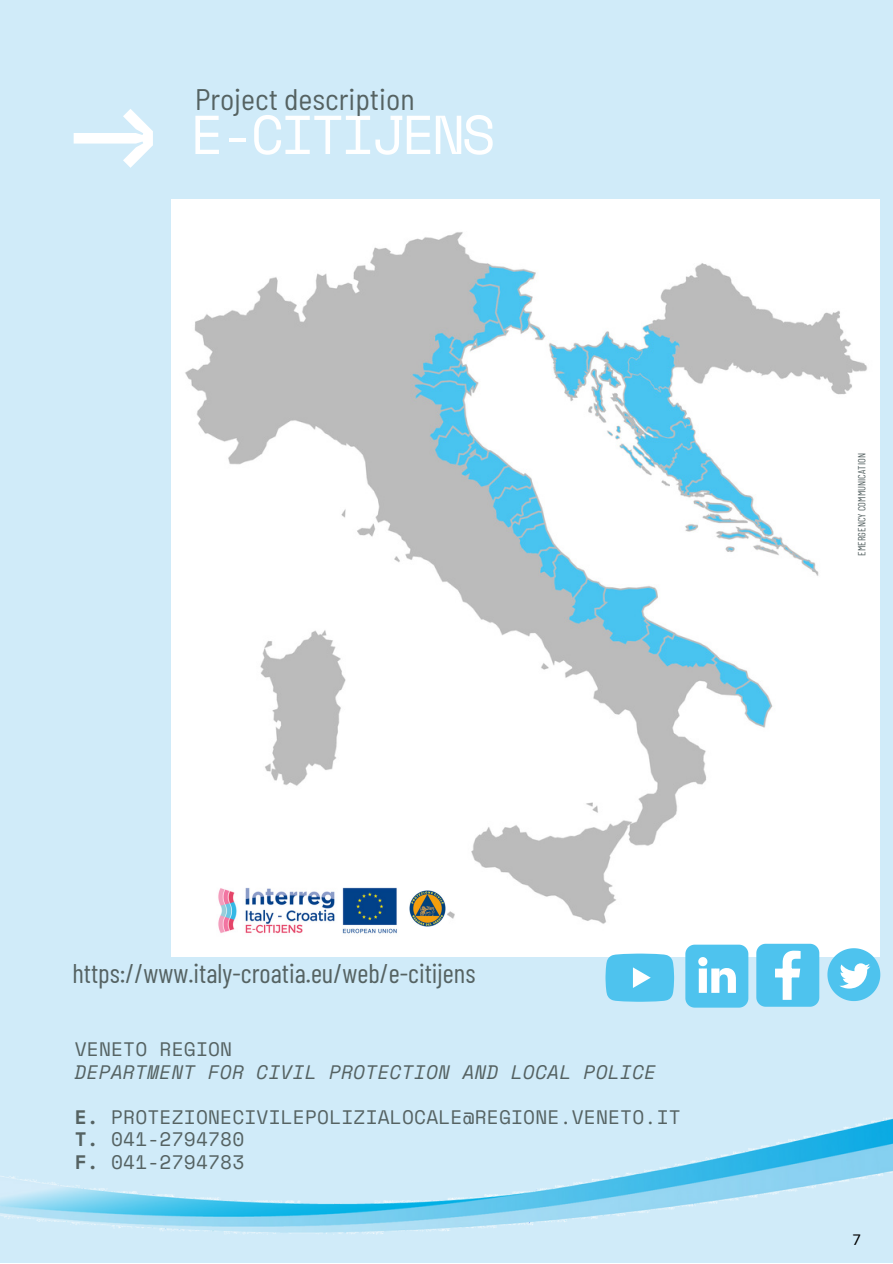
<style>
.page{position:relative;width:893px;height:1264px;background:#fff}
.page>*{position:absolute;margin:0;border:0;box-sizing:border-box;transform-origin:0 0}
.t1{font:146.7px "Space Mono";color:#fff}
.t2{font:54.6px "Space Mono";letter-spacing:-.06em;color:#fff}
.t3{font:semi-condensed 29.7px "Barlow";color:#556262}
.t4{font:27px "Barlow Condensed";color:#556262}
.t5{font:19.5px/22.5px "Space Mono";letter-spacing:.01em;color:#556262}
.t6{font:italic 19.5px "Space Mono";letter-spacing:.01em;color:#556262}
.t7{font:16.5px "Carlito";color:#000}
.t8{font:10.35px "Barlow Condensed";color:#556262}
.s1{font-weight:700}
</style>
<div class="page">
<div style="left:0;top:0;width:892px;height:1262px;background:#d0ebf9"></div>
<img style="left:171px;top:199px;width:708px;height:757px">
<svg style="left:685px;top:944px;width:63px;height:63px;background:#72cff1"></svg>
<svg style="left:756px;top:943px;width:63px;height:63px;background:#6fcef1"></svg>
<svg style="left:827px;top:948px;width:53px;height:53px;background:#8bd7f3"></svg>
<svg style="left:605px;top:953px;width:69px;height:48px;background:#62c9ef"></svg>
<img style="left:410px;top:890px;width:36px;height:36px">
<img style="left:212px;top:879px;width:191px;height:65px">
<img style="left:0;top:1117px;width:892px;height:118px">
<h1 class="t1" style="left:68px;top:25px;width:91px">→</h1>
<h3 class="t3" style="left:195px;top:80px;width:221px">Project description</h3>
<h2 class="t2" style="left:190px;top:93px;width:306px">E-CITIJENS</h2>
<h3 class="t4" style="left:72px;top:955px;width:404px">https://www.italy-croatia.eu/web/e-citijens</h3>
<p class="t5" style="left:75px;top:1037px;width:159px">VENETO REGION</p>
<p class="t6" style="left:75px;top:1056px;width:583px">DEPARTMENT FOR CIVIL PROTECTION AND LOCAL POLICE</p>
<p class="t5" style="left:75px;top:1104px;width:607px"><span class="s1">E.</span> PROTEZIONECIVILEPOLIZIALOCALE@REGIONE.VENETO.IT<br><span class="s1">T.</span> 041-2794780<br><span class="s1">F.</span> 041-2794783</p>
<p class="t8" style="left:854px;top:555px;width:104px;rotate:-90deg">EMERGENCY COMMUNICATION</p>
<p class="t7" style="left:852px;top:1232px;width:10px">7</p>
</div>
